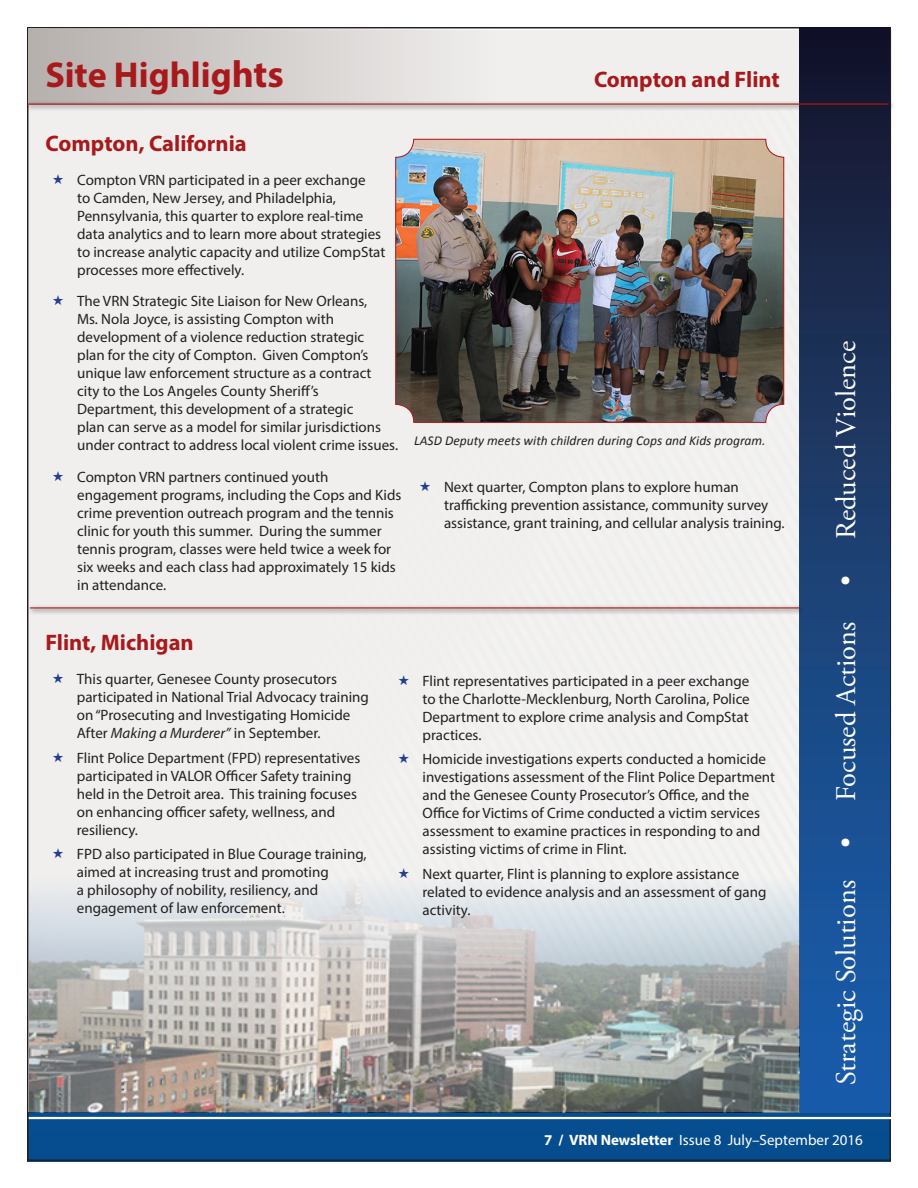
<style>
.page{position:relative;width:918px;height:1188px;background:#fff}
.page>*{position:absolute;margin:0;border:0;box-sizing:border-box;transform-origin:0 0}
.Site_Highlights_Head{font:700 36px "Myriad Pro";color:#a8191c}
.t1{font:28.5px "Adobe Garamond Pro";color:#fff}
.Site_Highlights_Head-2{font:700 22.5px "Myriad Pro";color:#a8191c}
.t2{font:15px/18px "Myriad Pro";color:#231f20}
.t3{font:15px "Myriad Pro";color:#fff}
.photo_caption{font:italic 13.5px "Calibri";color:#231f20}
.s1{font-size:37.8px}
.s2{font-style:italic}
.s3{font-weight:700}
</style>
<div class="page">
<svg style="left:28px;top:1112px;width:862px;height:49px;background:#094c8b"></svg>
<div style="left:29px;top:30px;width:862px;height:1082px;background:#f1efee"></div>
<hr style="left:29px;top:1117px;width:863px;height:2px;background:#fff">
<div style="left:799px;top:28px;width:91px;height:1084px;background:linear-gradient(to bottom,#19182d,#1b63b5)"></div>
<div style="left:29px;top:28px;width:468px;height:77px;background:linear-gradient(to right,#b6b0ad,#f0eeed)"></div>
<div style="left:25px;top:101px;width:870px;height:10px;background:#231f20;opacity:.75"></div>
<hr style="left:26px;top:101px;width:864px;height:4px;background:#231f20;opacity:.24">
<img style="left:397px;top:141px;width:385px;height:280px">
<div style="left:395px;top:139px;width:389px;height:284px;border:1px solid #b01a1e;border-radius:18px"></div>
<img style="left:30px;top:877px;width:770px;height:235px">
<div style="left:27px;top:605px;width:780px;height:10px;background:#231f20;opacity:.75"></div>
<hr style="left:28px;top:605px;width:773px;height:4px;background:#231f20;opacity:.24">
<p class="Site_Highlights_Head" style="left:45px;top:51px;width:240px">Site Highlig<span class="s1">hts</span></p>
<p class="Site_Highlights_Head-2" style="left:594px;top:65px;width:187px">Compton and Flint</p>
<p class="Site_Highlights_Head-2" style="left:46px;top:129px;width:203px">Compton, California</p>
<p class="t2" style="left:77px;top:171px;width:310px">Compton VRN participated in a peer exchange<br>to Camden, New Jersey, and Philadelphia, Pennsylvania, this quarter to explore real-time data analytics and to learn more about strategies to increase analytic capacity and utilize CompStat processes more effectively.</p>
<p class="t2" style="left:77px;top:292px;width:322px">The VRN Strategic Site Liaison for New Orleans,<br>Ms. Nola Joyce, is assisting Compton with development of a violence reduction strategic<br>plan for the city of Compton. Given Compton’s unique law enforcement structure as a contract<br>city to the Los Angeles County Sheriff’s Department, this development of a strategic<br>plan can serve as a model for similar jurisdictions under contract to address local violent crime issues.</p>
<p class="t2" style="left:77px;top:468px;width:326px">Compton VRN partners continued youth engagement programs, including the Cops and Kids crime prevention outreach program and the tennis clinic for youth this summer. During the summer tennis program, classes were held twice a week for six weeks and each class had approximately 15 kids in attendance.</p>
<p class="photo_caption" style="left:414px;top:431px;width:353px">LASD Deputy meets with children during Cops and Kids program.</p>
<p class="t2" style="left:444px;top:478px;width:342px">Next quarter, Compton plans to explore human trafficking prevention assistance, community survey assistance, grant training, and cellular analysis training.</p>
<p class="Site_Highlights_Head-2" style="left:45px;top:628px;width:150px">Flint, Michigan</p>
<p class="t2" style="left:77px;top:670px;width:294px">This quarter, Genesee County prosecutors participated in National Trial Advocacy training on “Prosecuting and Investigating Homicide After <span class="s2">Making a Murderer”</span> in September.</p>
<p class="t2" style="left:77px;top:748px;width:285px">Flint Police Department (FPD) representatives participated in VALOR Officer Safety training held in the Detroit area. This training focuses on enhancing officer safety, wellness, and resiliency.</p>
<p class="t2" style="left:77px;top:845px;width:291px">FPD also participated in Blue Courage training, aimed at increasing trust and promoting<br>a philosophy of nobility, resiliency, and engagement of law enforcement.</p>
<p class="t2" style="left:423px;top:671px;width:329px;text-align:justify">Flint representatives participated in a peer exchange to the Charlotte-Mecklenburg, North Carolina, Police Department to explore crime analysis and CompStat practices.</p>
<p class="t2" style="left:423px;top:750px;width:354px">Homicide investigations experts conducted a homicide investigations assessment of the Flint Police Department and the Genesee County Prosecutor’s Office, and the Office for Victims of Crime conducted a victim services assessment to examine practices in responding to and assisting victims of crime in Flint.</p>
<p class="t2" style="left:423px;top:865px;width:346px">Next quarter, Flint is planning to explore assistance related to evidence analysis and an assessment of gang activity.</p>
<h2 class="t1" style="left:829px;top:586px;width:247px;rotate:-90deg">• Reduced Violence</h2>
<h2 class="t1" style="left:829px;top:801px;width:181px;rotate:-90deg">Focused Actions</h2>
<h2 class="t1" style="left:829px;top:1085px;width:250px;rotate:-90deg">Strategic Solutions •</h2>
<p class="t3" style="left:544px;top:1131px;width:320px"><span class="s3">7 / VRN Newsletter</span> Issue 8 July–September 2016</p>
</div>
